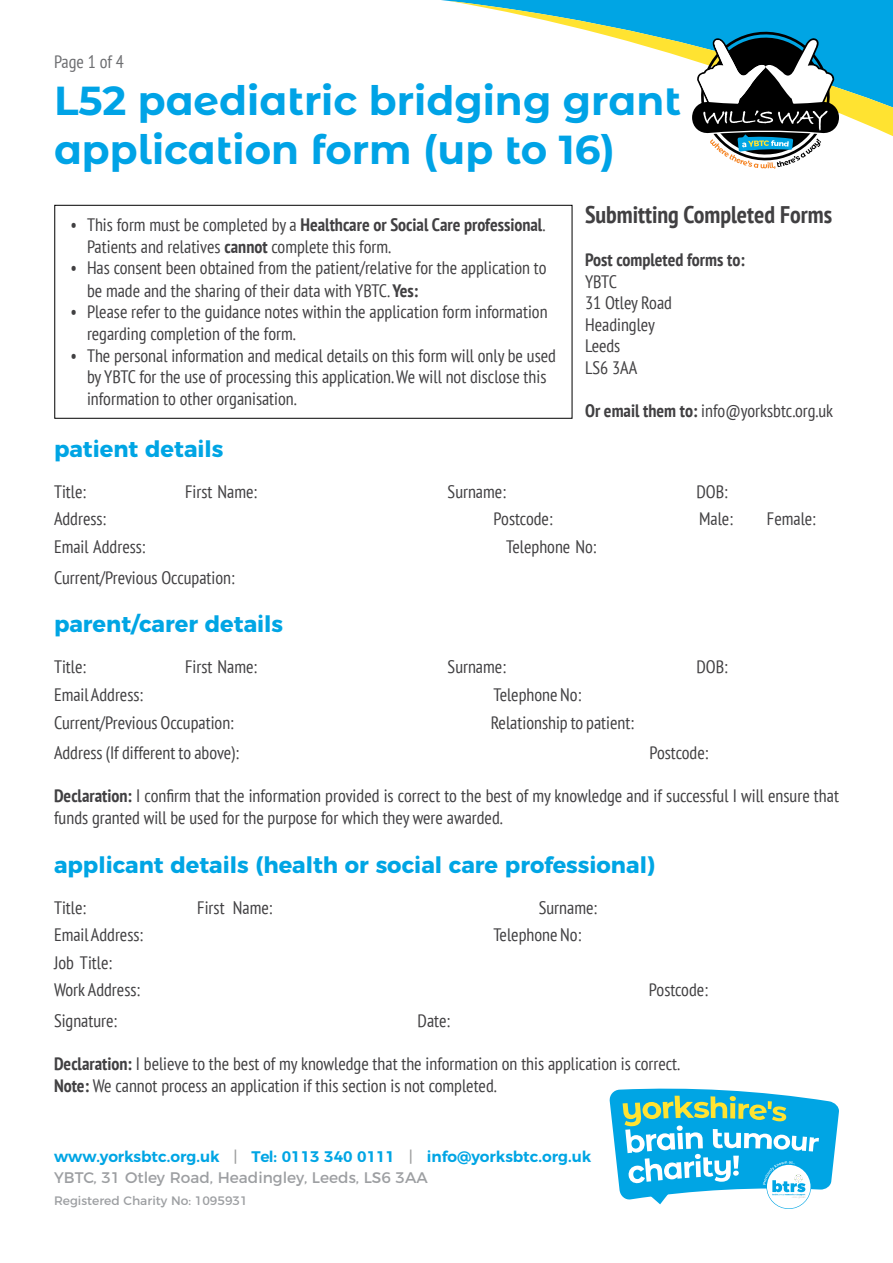
<style>
.page{position:relative;width:893px;height:1263px;background:#fff}
.page>*{position:absolute;margin:0;border:0;box-sizing:border-box;transform-origin:0 0}
.t1{font:700 40.5px/48.6px "Montserrat Alternates";color:#00a3e6}
.t2{font:700 condensed 24px "PT Sans";color:#414042}
.t3{font:700 22.5px "Montserrat";color:#00a5e4}
.t4{font:condensed 18px/21.6px "PT Sans";color:#414042}
.t5{font:700 condensed 18px "PT Sans";color:#414042}
.t6{font:condensed 18px "PT Sans";letter-spacing:-.005em;color:#6d6e71}
.t7{font:600 15.3px/21.1px "Montserrat";color:#00a5e4}
.t8{font:12.3px "Montserrat";color:#9d9fa2}
.s1{font-weight:700}
.s2{font-weight:400;color:#9e9f9f}
.s3{font-weight:400;color:#9d9fa2}
</style>
<div class="page">
<svg style="left:649px;top:1182px;width:21px;height:22px"></svg>
<svg style="left:609px;top:1088px;width:230px;height:112px"></svg>
<svg style="left:441px;top:0;width:452px;height:1px"></svg>
<svg style="left:449px;top:1px;width:444px;height:135px"></svg>
<svg style="left:692px;top:27px;width:147px;height:142px"></svg>
<div style="left:54px;top:205px;width:518px;height:214px;border:1px solid #000"></div>
<p class="t6" style="left:54px;top:50px;width:71px">Page 1 of 4</p>
<h1 class="t1" style="left:54px;top:74px;width:628px">L52 paediatric bridging grant application form (up to 16)</h1>
<h2 class="t2" style="left:585px;top:198px;width:249px">Submitting Completed Forms</h2>
<p class="t5" style="left:585px;top:248px;width:161px">Post completed forms to:</p>
<p class="t4" style="left:585px;top:270px;width:88px">YBTC<br>31 Otley Road<br>Headingley<br>Leeds<br>LS6 3AA</p>
<p class="t4" style="left:585px;top:400px;width:250px"><span class="s1">Or email them to:</span> info@yorksbtc.org.uk</p>
<p class="t4" style="left:87px;top:213px;width:460px;text-indent:-17px">• This form must be completed by a <span class="s1">Healthcare or Social Care professional</span>.<br>Patients and relatives <span class="s1">cannot</span> complete this form.</p>
<p class="t4" style="left:87px;top:256px;width:461px;line-height:22.6px;text-indent:-17px">• Has consent been obtained from the patient/relative for the application to be made and the sharing of their data with YBTC. <span class="s1">Yes:</span></p>
<p class="t4" style="left:87px;top:301px;width:462px;text-indent:-17px">• Please refer to the guidance notes within the application form information regarding completion of the form.</p>
<p class="t4" style="left:87px;top:344px;width:470px;text-indent:-17px">• The personal information and medical details on this form will only be used by YBTC for the use of processing this application. We will not disclose this information to other organisation.</p>
<p class="t3" style="left:54px;top:430px;width:171px">patient details</p>
<p class="t4" style="left:54px;top:480px;width:33px">Title:</p>
<p class="t4" style="left:185px;top:480px;width:73px">First Name:</p>
<p class="t4" style="left:448px;top:480px;width:60px">Surname:</p>
<p class="t4" style="left:696px;top:480px;width:33px">DOB:</p>
<p class="t4" style="left:54px;top:508px;width:54px">Address:</p>
<p class="t4" style="left:494px;top:508px;width:60px">Postcode:</p>
<p class="t4" style="left:699px;top:508px;width:35px">Male:</p>
<p class="t4" style="left:767px;top:508px;width:50px">Female:</p>
<p class="t4" style="left:54px;top:535px;width:93px">Email Address:</p>
<p class="t4" style="left:506px;top:535px;width:92px">Telephone No:</p>
<p class="t4" style="left:54px;top:566px;width:182px">Current/Previous Occupation:</p>
<p class="t3" style="left:54px;top:606px;width:231px">parent/carer details</p>
<p class="t4" style="left:54px;top:656px;width:33px">Title:</p>
<p class="t4" style="left:185px;top:656px;width:73px">First Name:</p>
<p class="t4" style="left:448px;top:656px;width:60px">Surname:</p>
<p class="t4" style="left:696px;top:656px;width:33px">DOB:</p>
<p class="t4" style="left:54px;top:683px;width:90px">Email Address:</p>
<p class="t4" style="left:493px;top:683px;width:89px">Telephone No:</p>
<p class="t4" style="left:54px;top:711px;width:181px">Current/Previous Occupation:</p>
<p class="t4" style="left:491px;top:711px;width:145px">Relationship to patient:</p>
<p class="t4" style="left:54px;top:742px;width:187px">Address (If different to above):</p>
<p class="t4" style="left:649px;top:742px;width:60px">Postcode:</p>
<p class="t4" style="left:54px;top:785px;width:786px"><span class="s1">Declaration:</span> I confirm that the information provided is correct to the best of my knowledge and if successful I will ensure that funds granted will be used for the purpose for which they were awarded.</p>
<p class="t3" style="left:54px;top:846px;width:602px">applicant details (health or social care professional)</p>
<p class="t4" style="left:54px;top:896px;width:33px">Title:</p>
<p class="t4" style="left:197px;top:896px;width:76px">First Name:</p>
<p class="t4" style="left:539px;top:896px;width:60px">Surname:</p>
<p class="t4" style="left:54px;top:924px;width:90px">Email Address:</p>
<p class="t4" style="left:493px;top:924px;width:89px">Telephone No:</p>
<p class="t4" style="left:54px;top:948px;width:87px;line-height:27.6px">Job Title:<br>Work Address:</p>
<p class="t4" style="left:649px;top:979px;width:60px">Postcode:</p>
<p class="t4" style="left:54px;top:1009px;width:65px">Signature:</p>
<p class="t4" style="left:418px;top:1009px;width:34px">Date:</p>
<p class="t4" style="left:54px;top:1053px;width:627px"><span class="s1">Declaration:</span> I believe to the best of my knowledge that the information on this application is correct.<br><span class="s1">Note:</span> We cannot process an application if this section is not completed.</p>
<p class="t7" style="left:54px;top:1144px;width:539px">www.yorksbtc.org.uk <span class="s2">|</span> Tel: 0113 340 0111 <span class="s2">|</span> info@yorksbtc.org.uk<br><span class="s3">YBTC, 31 Otley Road, Headingley, Leeds, LS6 3AA</span></p>
<p class="t8" style="left:54px;top:1191px;width:195px">Registered Charity No: 1095931</p>
</div>
